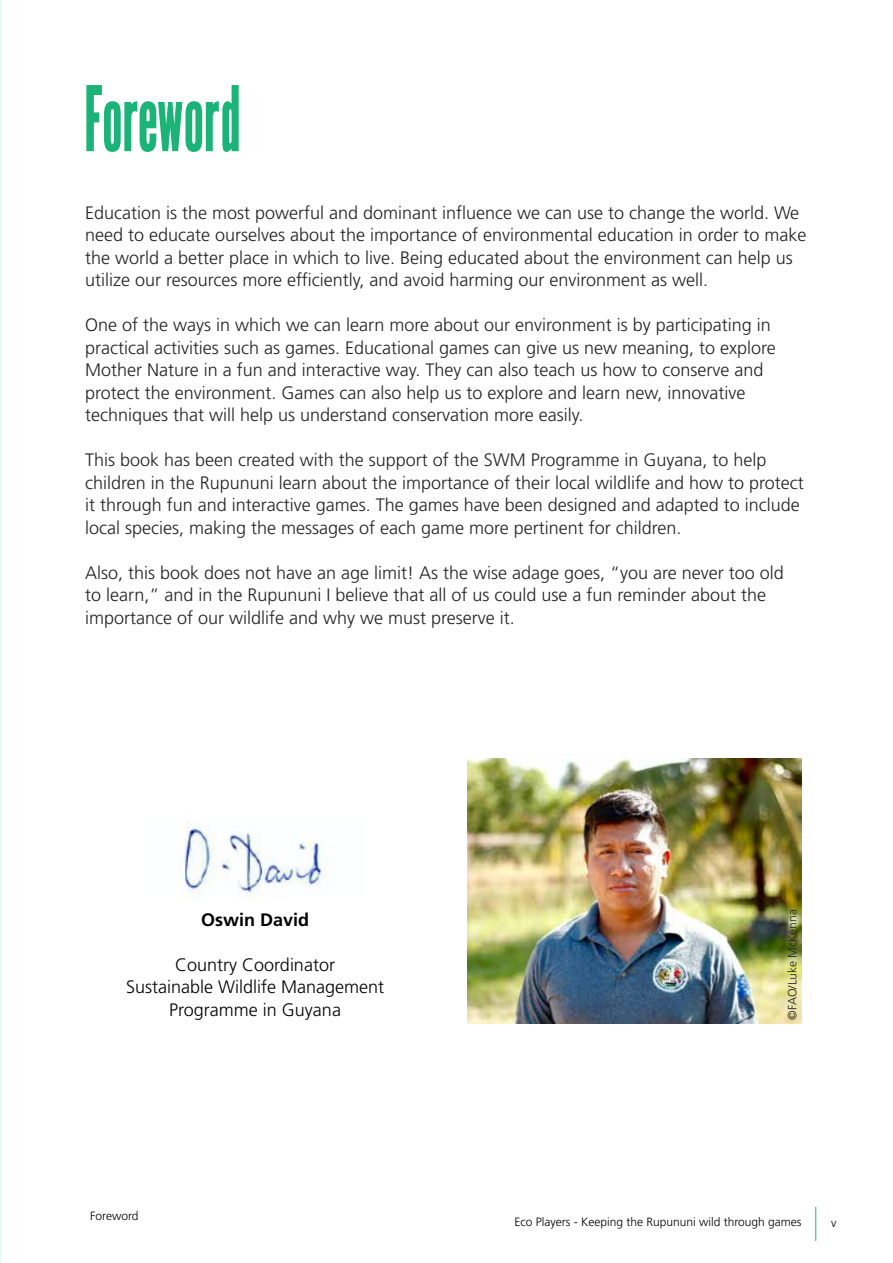
<style>
.page{position:relative;width:893px;height:1263px;background:#fff}
.page>*{position:absolute;margin:0;border:0;box-sizing:border-box;transform-origin:0 0}
.t1{font:condensed 90px "League Gothic";letter-spacing:-.005em;color:#1cb379}
.t2{font:18px/22.5px "Frutiger LT 45 Lt";color:#222}
.t3{font:18px/22.5px "Frutiger LT 45 Lt";color:#000;text-align:center}
.t4{font:18px "Frutiger LT 65 Bd";color:#000}
.t5{font:12px "Frutiger LT 45 Lt";color:#000}
.t6{font:12px "Frutiger LT 45 Lt";color:#222}
</style>
<div class="page">
<hr style="left:815px;top:1207px;width:1px;height:34px;background:#6c9">
<hr style="left:0;top:0;width:1px;height:1263px;background:#00b47b">
<img style="left:468px;top:758px;width:334px;height:265px">
<img style="left:183px;top:827px;width:142px;height:72px">
<h1 class="t1" style="left:85px;top:66px;width:158px">Foreword</h1>
<p class="t2" style="left:85px;top:201px;width:723px">Education is the most powerful and dominant influence we can use to change the world. We need to educate ourselves about the importance of environmental education in order to make the world a better place in which to live. Being educated about the environment can help us utilize our resources more efficiently, and avoid harming our environment as well.</p>
<p class="t2" style="left:85px;top:314px;width:692px">One of the ways in which we can learn more about our environment is by participating in practical activities such as games. Educational games can give us new meaning, to explore Mother Nature in a fun and interactive way. They can also teach us how to conserve and protect the environment. Games can also help us to explore and learn new, innovative techniques that will help us understand conservation more easily.</p>
<p class="t2" style="left:85px;top:449px;width:720px">This book has been created with the support of the SWM Programme in Guyana, to help children in the Rupununi learn about the importance of their local wildlife and how to protect it through fun and interactive games. The games have been designed and adapted to include local species, making the messages of each game more pertinent for children.</p>
<p class="t2" style="left:85px;top:561px;width:700px">Also, this book does not have an age limit! As the wise adage goes, “you are never too old to learn,” and in the Rupununi I believe that all of us could use a fun reminder about the importance of our wildlife and why we must preserve it.</p>
<p class="t4" style="left:201px;top:909px;width:110px">Oswin David</p>
<p class="t3" style="left:126px;top:954px;width:260px">Country Coordinator<br>Sustainable Wildlife Management<br>Programme in Guyana</p>
<p class="t5" style="left:90px;top:1209px;width:50px">Foreword</p>
<p class="t6" style="left:786px;top:1020px;width:112px;rotate:-90deg">©FAO/Luke McKenna</p>
<p class="t5" style="left:514px;top:1215px;width:289px">Eco Players - Keeping the Rupununi wild through games</p>
<p class="t5" style="left:831px;top:1215px;width:7px">v</p>
</div>
